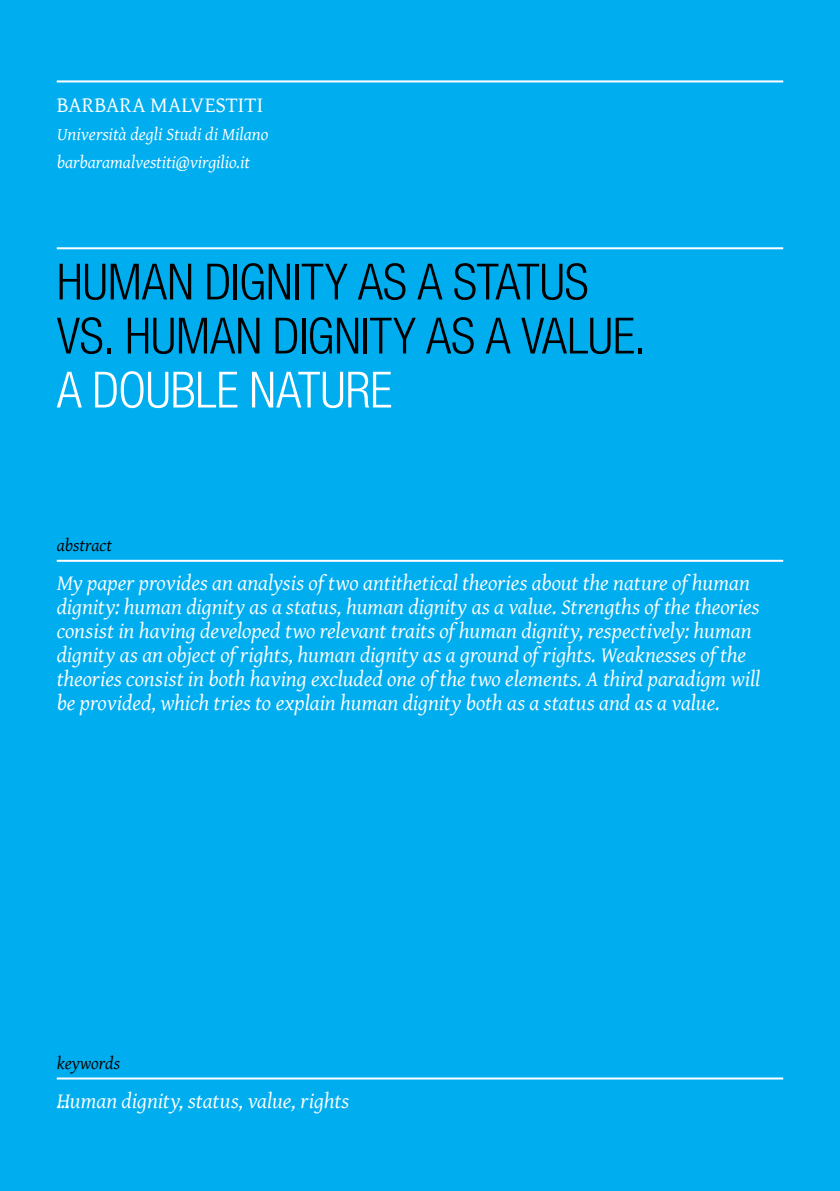
<style>
.page{position:relative;width:840px;height:1191px;background:#fff}
.page>*{position:absolute;margin:0;border:0;box-sizing:border-box;transform-origin:0 0}
.t1{font:300 condensed 50px "Helvetica Neue";letter-spacing:-.005em;color:#000}
.t2{font:300 condensed 50px "Helvetica Neue";color:#fff}
.t3{font:italic 22px/24px "Gentium Basic";color:#fff}
.t4{font:22px "Gentium Basic";letter-spacing:.01em;color:#fff}
.t5{font:italic 18px/28px "Gentium Basic";letter-spacing:-.005em;color:#fff}
.t6{font:italic 18px "Gentium Basic";color:#000}
</style>
<div class="page">
<div style="left:0;top:0;width:839px;height:1191px;background:#00aeef"></div>
<hr style="left:57px;top:80px;width:725px;height:2px;background:#fff">
<hr style="left:57px;top:247px;width:725px;height:2px;background:#fff">
<hr style="left:57px;top:560px;width:725px;height:2px;background:#fff">
<hr style="left:57px;top:1077px;width:725px;height:2px;background:#fff">
<p class="t4" style="left:57px;top:89px;width:208px">BARBARA MALVESTITI</p>
<p class="t5" style="left:57px;top:120px;width:213px">Università degli Studi di Milano barbaramalvestiti@virgilio.it</p>
<h1 class="t1" style="left:57px;top:253px;width:79px">HUMAN</h1>
<h1 class="t1" style="left:204px;top:253px;width:271px">DIGNITY AS ASTAT</h1>
<h1 class="t1" style="left:539px;top:253px;width:46px">US</h1>
<h1 class="t1" style="left:57px;top:307px;width:147px">VS. HUMAN</h1>
<h1 class="t1" style="left:272px;top:307px;width:374px">DIGNITY AS AVALUE.</h1>
<h1 class="t2" style="left:57px;top:361px;width:311px">A DOUBLE NATURE</h1>
<p class="t6" style="left:57px;top:532px;width:57px">abstract</p>
<p class="t3" style="left:57px;top:570px;width:704px">My paper provides an analysis oftwo antithetical theories about the nature ofhuman dignity: human dignity as a status, human dignity as a value. Strengths ofthe theories consist in having developed two relevant traits ofhuman dignity, respectively: human dignity as an object ofrights, human dignity as a ground ofrights. Weaknesses ofthe theories consist in both having excluded one ofthe two elements. A third paradigm will be provided, which tries to explain human dignity both as a status and as a value.</p>
<p class="t6" style="left:57px;top:1050px;width:65px">keywords</p>
<p class="t3" style="left:57px;top:1088px;width:294px">...Human dignity, status, value, rights</p>
</div>
